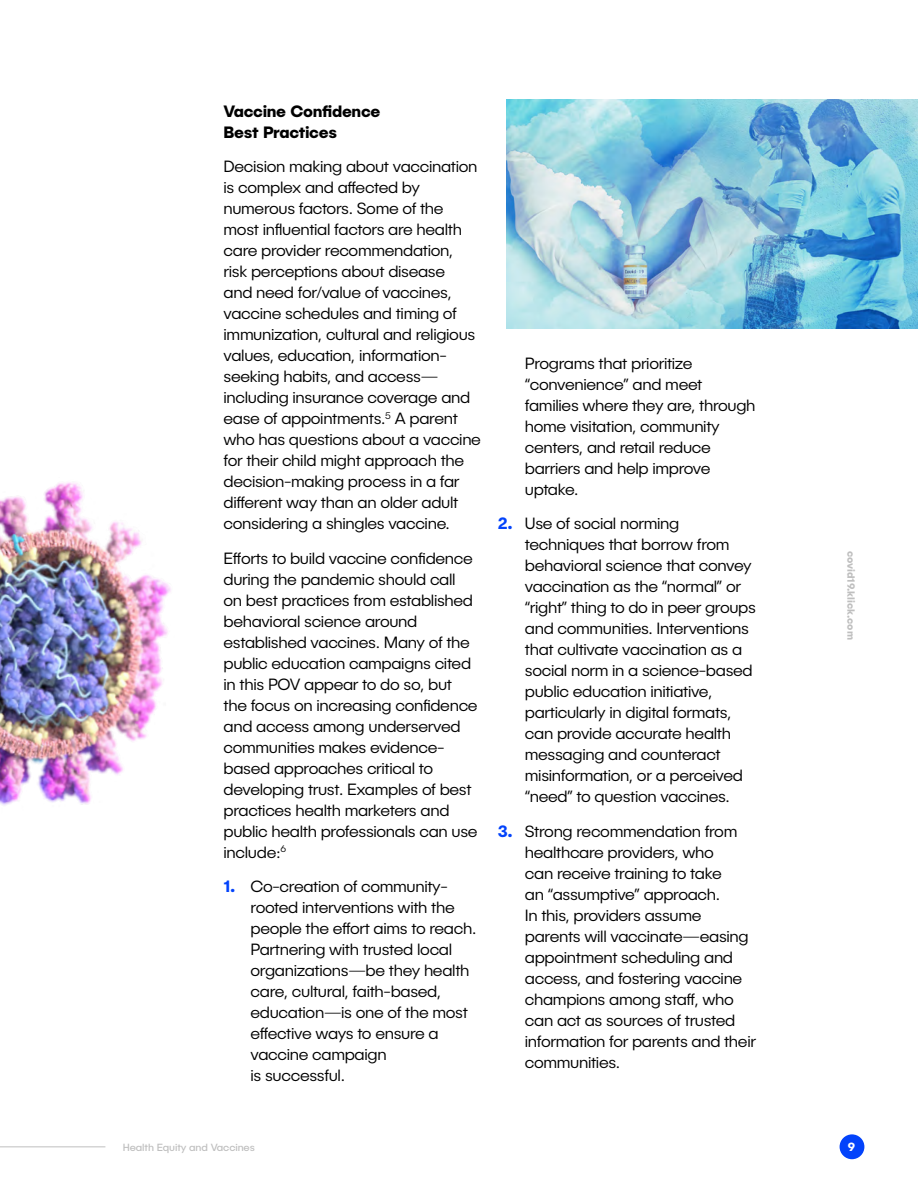
<style>
.page{position:relative;width:918px;height:1188px;background:#fff}
.page>*{position:absolute;margin:0;border:0;box-sizing:border-box;transform-origin:0 0}
.t1{font:300 16.5px/21px "Publica Sans";letter-spacing:-.02em;color:#000}
.t2{font:700 16.5px/21px "Publica Sans";letter-spacing:-.02em;color:#000}
.t3{font:700 12px "Publica Sans";color:#fff}
.t4{font:10.5px "Publica Sans";letter-spacing:-.01em;color:#bfbfbf}
.t5{font:700 10.5px "Publica Sans";letter-spacing:-.01em;color:#bfbfbf}
.s1{font-weight:700;color:#0343fb}
</style>
<div class="page">
<img style="left:0;top:482px;width:171px;height:324px">
<img style="left:507px;top:99px;width:411px;height:229px">
<div style="left:840px;top:1134px;width:24px;height:25px;background:#0343fb;border-radius:50%"></div>
<hr style="left:0;top:1146px;width:105px;height:1px;background:#bfbfbf">
<p class="t2" style="left:224px;top:100px;width:158px">Vaccine Confidence<br>Best Practices</p>
<p class="t1" style="left:224px;top:156px;width:259px">Decision making about vaccination is complex and affected by numerous factors. Some of the most influential factors are health care provider recommendation, risk perceptions about disease<br>and need for/value of vaccines, vaccine schedules and timing of immunization, cultural and religious values, education, information&shy;seeking habits, and access— including insurance coverage and ease of appointments.<sup>5</sup> A parent who has questions about a vaccine for their child might approach the decision-making process in a far different way than an older adult considering a shingles vaccine.</p>
<p class="t1" style="left:224px;top:547px;width:256px">Efforts to build vaccine confidence during the pandemic should call on best practices from established behavioral science around established vaccines. Many of the public education campaigns cited in this POV appear to do so, but the focus on increasing confidence and access among underserved communities makes evidence&shy;based approaches critical to developing trust. Examples of best practices health marketers and public health professionals can use include:<sup>6</sup></p>
<p class="t1" style="left:251px;top:876px;width:227px;text-indent:-27px"><span class="s1">1.</span> Co-creation of community&shy;rooted interventions with the people the effort aims to reach.<br>Partnering with trusted local organizations—be they health care, cultural, faith-based, education—is one of the most effective ways to ensure a vaccine campaign<br>is successful.</p>
<p class="t1" style="left:525px;top:352px;width:232px">Programs that prioritize “convenience” and meet families where they are, through home visitation, community centers, and retail reduce barriers and help improve uptake.</p>
<p class="t1" style="left:525px;top:512px;width:233px;text-indent:-27px"><span class="s1">2.</span> Use of social norming techniques that borrow from behavioral science that convey vaccination as the “normal” or “right” thing to do in peer groups and communities. Interventions that cultivate vaccination as a social norm in a science-based public education initiative, particularly in digital formats, can provide accurate health messaging and counteract misinformation, or a perceived “need” to question vaccines.</p>
<p class="t1" style="left:525px;top:820px;width:233px;text-indent:-27px"><span class="s1">3.</span> Strong recommendation from healthcare providers, who<br>can receive training to take<br>an “assumptive” approach.<br>In this, providers assume parents will vaccinate—easing appointment scheduling and access, and fostering vaccine champions among staff, who can act as sources of trusted information for parents and their communities.</p>
<p class="t5" style="left:858px;top:551px;width:90px;rotate:90deg">covid19.klick.com</p>
<p class="t4" style="left:123px;top:1140px;width:134px">Health Equity and Vaccines</p>
<p class="t3" style="left:848px;top:1139px;width:9px">9</p>
</div>
